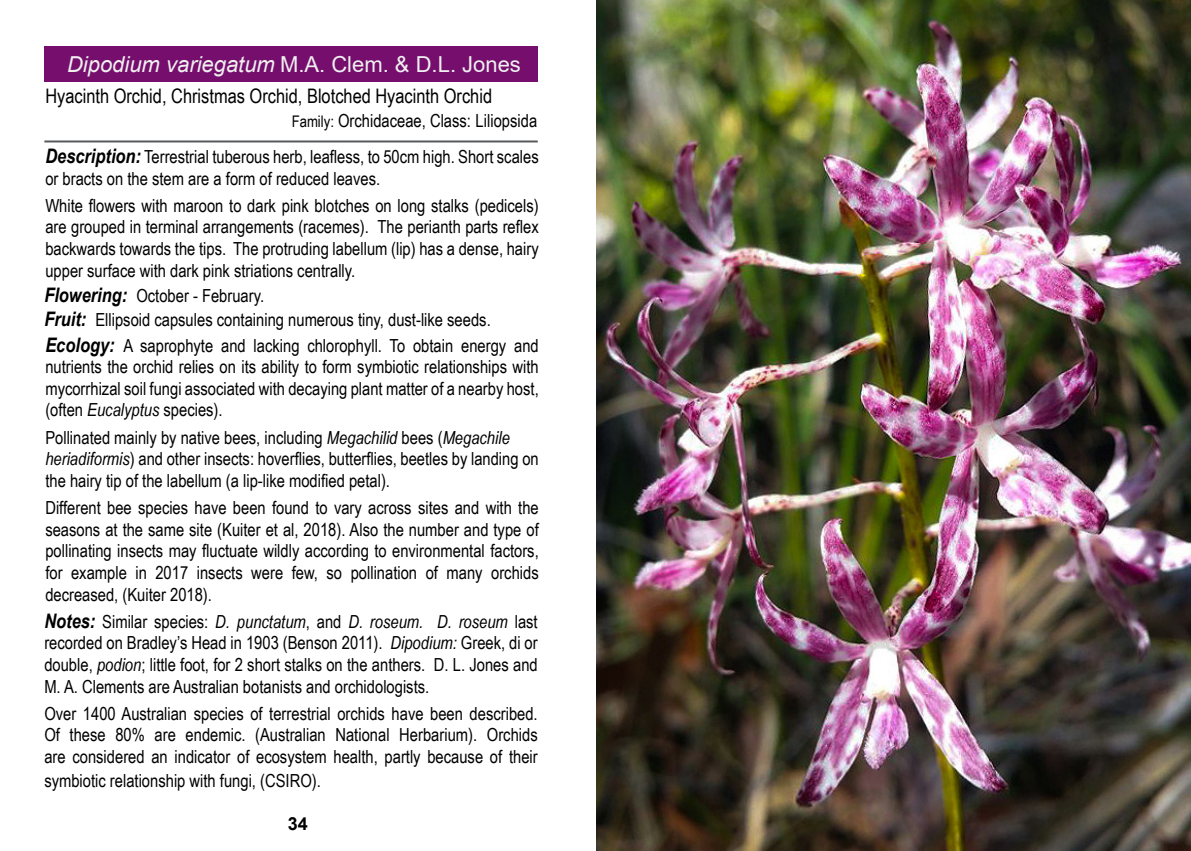
<style>
.page{position:relative;width:1191px;height:851px;background:#fff}
.page>*{position:absolute;margin:0;border:0;box-sizing:border-box;transform-origin:0 0}
.t1{font:22px "Arial";color:#efeff0}
.t2{font:20px "Arial Narrow";color:#000}
.t3{font:18px/21.6px "Arial Narrow";color:#000;text-align:justify}
.t4{font:700 18px "Arial";color:#000}
.s1{font-style:italic}
.s2{font-size:16px}
.s3{font-weight:700;font-style:italic;font-size:20px}
</style>
<div class="page">
<hr style="left:44px;top:140px;width:494px;height:2px;background:#58595b">
<div style="left:44px;top:46px;width:494px;height:36px;background:#760e6d"></div>
<img style="left:597px;top:0;width:594px;height:850px">
<p class="t1" style="left:67px;top:49px;width:455px"><span class="s1">Dipodium variegatum</span> M.A. Clem. &amp; D.L. Jones</p>
<p class="t2" style="left:45px;top:81px;width:448px">Hyacinth Orchid, Christmas Orchid, Blotched Hyacinth Orchid</p>
<p class="t3" style="left:292px;top:109px;width:247px"><span class="s2">Family:</span> Orchidaceae, Class: Liliopsida</p>
<p class="t3" style="left:45px;top:145px;width:495px"><span class="s3">Description:</span> Terrestrial tuberous herb, leafless, to 50cm high. Short scales or bracts on the stem are a form of reduced leaves.</p>
<p class="t3" style="left:45px;top:194px;width:495px">White flowers with maroon to dark pink blotches on long stalks (pedicels) are grouped in terminal arrangements (racemes). The perianth parts reflex backwards towards the tips. The protruding labellum (lip) has a dense, hairy upper surface with dark pink striations centrally.</p>
<p class="t3" style="left:44px;top:284px;width:221px"><span class="s3">Flowering:</span> October - February.</p>
<p class="t3" style="left:44px;top:308px;width:448px"><span class="s3">Fruit:</span> Ellipsoid capsules containing numerous tiny, dust-like seeds.</p>
<p class="t3" style="left:45px;top:334px;width:495px"><span class="s3">Ecology:</span> A saprophyte and lacking chlorophyll. To obtain energy and nutrients the orchid relies on its ability to form symbiotic relationships with mycorrhizal soil fungi associated with decaying plant matter of a nearby host, (often <span class="s1">Eucalyptus</span> species).</p>
<p class="t3" style="left:45px;top:426px;width:466px">Pollinated mainly by native bees, including <span class="s1">Megachilid</span> bees (<span class="s1">Megachile</span></p>
<p class="t3" style="left:45px;top:447px;width:495px"><span class="s1">heriadiformis</span>) and other insects: hoverflies, butterflies, beetles by landing on the hairy tip of the labellum (a lip-like modified petal).</p>
<p class="t3" style="left:45px;top:496px;width:495px">Different bee species have been found to vary across sites and with the seasons at the same site (Kuiter et al, 2018). Also the number and type of pollinating insects may fluctuate wildly according to environmental factors, for example in 2017 insects were few, so pollination of many orchids decreased, (Kuiter 2018).</p>
<p class="t3" style="left:44px;top:609px;width:495px"><span class="s3">Notes:</span> Similar species: <span class="s1">D. punctatum</span>, and <span class="s1">D. roseum. D. roseum</span> last recorded on Bradley’s Head in 1903 (Benson 2011). <span class="s1">Dipodium:</span> Greek, di or double, <span class="s1">podion</span>; little foot, for 2 short stalks on the anthers. D. L. Jones and M. A. Clements are Australian botanists and orchidologists.</p>
<p class="t3" style="left:44px;top:702px;width:495px">Over 1400 Australian species of terrestrial orchids have been described.<br>Of these 80% are endemic. (Australian National Herbarium). Orchids are considered an indicator of ecosystem health, partly because of their</p>
<p class="t3" style="left:44px;top:769px;width:278px">symbiotic relationship with fungi, (CSIRO).</p>
<p class="t4" style="left:288px;top:810px;width:22px">34</p>
</div>
